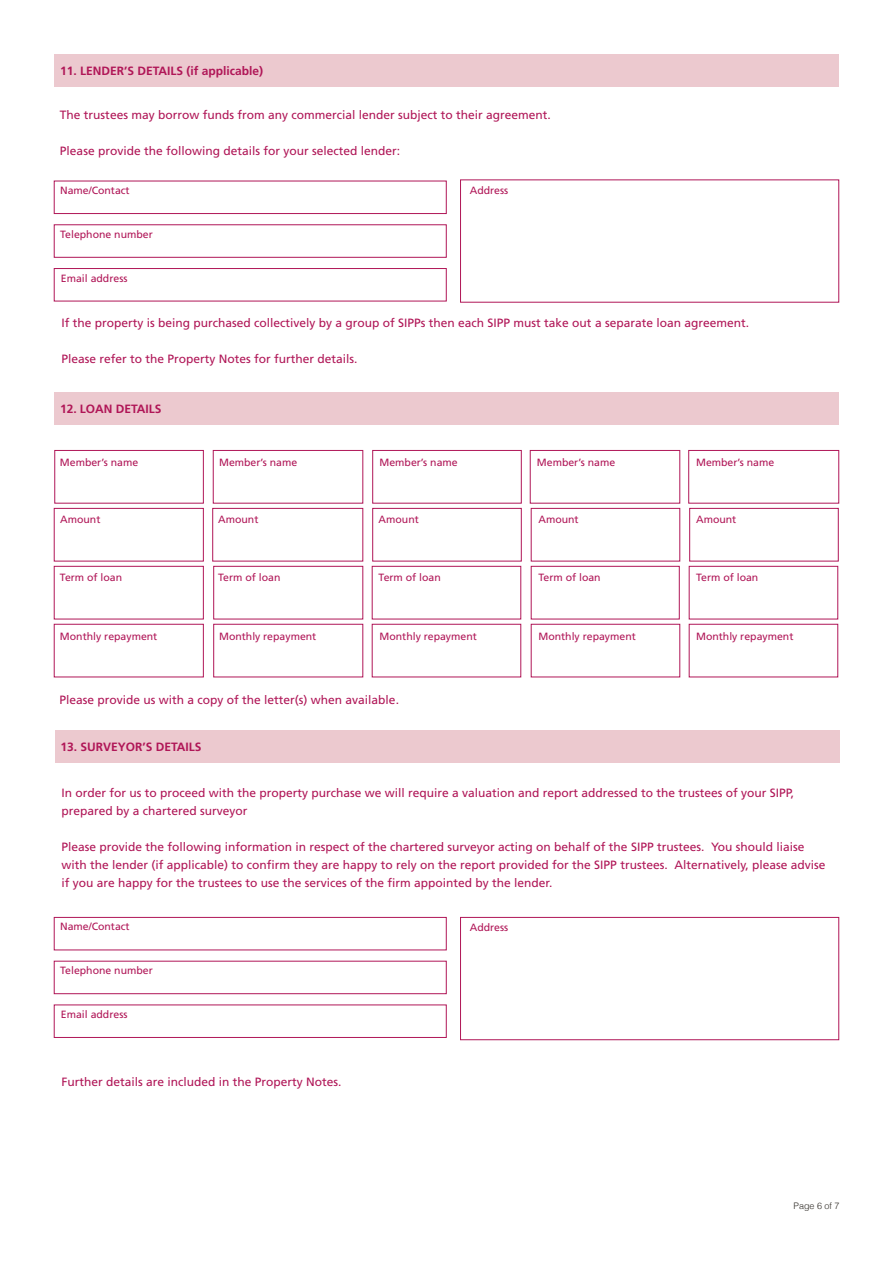
<style>
.page{position:relative;width:893px;height:1263px;background:#fff}
.page>*{position:absolute;margin:0;border:0;box-sizing:border-box;transform-origin:0 0}
.t1{font:12px/18px "Frutiger LT Std";color:#b01657}
.t2{font:700 12px "Frutiger LT Std";color:#b01657}
.t3{font:10.5px "Frutiger LT Std";color:#b01657}
.t4{font:300 9px "Helvetica";color:#2e2a25}
</style>
<div class="page">
<div style="left:54px;top:54px;width:785px;height:33px;background:#ecc9cf"></div>
<div style="left:54px;top:181px;width:392px;height:33px;border:1px solid #b01657"></div>
<div style="left:54px;top:268px;width:392px;height:33px;border:1px solid #b01657"></div>
<div style="left:54px;top:392px;width:785px;height:33px;background:#ecc9cf"></div>
<div style="left:55px;top:450px;width:149px;height:53px;border:1px solid #b01657"></div>
<div style="left:213px;top:450px;width:150px;height:53px;border:1px solid #b01657"></div>
<div style="left:372px;top:450px;width:149px;height:53px;border:1px solid #b01657"></div>
<div style="left:530px;top:450px;width:150px;height:53px;border:1px solid #b01657"></div>
<div style="left:688px;top:450px;width:151px;height:53px;border:1px solid #b01657"></div>
<div style="left:54px;top:508px;width:150px;height:53px;border:1px solid #b01657"></div>
<div style="left:212px;top:508px;width:151px;height:53px;border:1px solid #b01657"></div>
<div style="left:372px;top:508px;width:149px;height:53px;border:1px solid #b01657"></div>
<div style="left:531px;top:508px;width:149px;height:53px;border:1px solid #b01657"></div>
<div style="left:689px;top:508px;width:149px;height:53px;border:1px solid #b01657"></div>
<div style="left:54px;top:566px;width:150px;height:53px;border:1px solid #b01657"></div>
<div style="left:213px;top:566px;width:150px;height:53px;border:1px solid #b01657"></div>
<div style="left:372px;top:566px;width:149px;height:53px;border:1px solid #b01657"></div>
<div style="left:531px;top:566px;width:148px;height:53px;border:1px solid #b01657"></div>
<div style="left:689px;top:566px;width:149px;height:53px;border:1px solid #b01657"></div>
<div style="left:54px;top:624px;width:150px;height:53px;border:1px solid #b01657"></div>
<div style="left:213px;top:624px;width:150px;height:53px;border:1px solid #b01657"></div>
<div style="left:372px;top:624px;width:149px;height:53px;border:1px solid #b01657"></div>
<div style="left:531px;top:624px;width:149px;height:53px;border:1px solid #b01657"></div>
<div style="left:689px;top:624px;width:149px;height:53px;border:1px solid #b01657"></div>
<div style="left:55px;top:730px;width:784px;height:33px;background:#ecc9cf"></div>
<div style="left:54px;top:917px;width:392px;height:33px;border:1px solid #b01657"></div>
<div style="left:54px;top:961px;width:392px;height:33px;border:1px solid #b01657"></div>
<div style="left:54px;top:1005px;width:392px;height:33px;border:1px solid #b01657"></div>
<div style="left:460px;top:917px;width:379px;height:123px;border:1px solid #b01657"></div>
<p class="t2" style="left:60px;top:64px;width:205px">11. LENDER’S DETAILS (if applicable)</p>
<p class="t1" style="left:60px;top:106px;width:492px">The trustees may borrow funds from any commercial lender subject to their agreement.</p>
<p class="t1" style="left:60px;top:142px;width:342px">Please provide the following details for your selected lender:</p>
<p class="t3" style="left:60px;top:184px;width:71px">Name/Contact</p>
<p class="t3" style="left:470px;top:184px;width:40px">Address</p>
<p class="t3" style="left:60px;top:228px;width:94px">Telephone number</p>
<p class="t3" style="left:61px;top:272px;width:68px">Email address</p>
<p class="t1" style="left:61px;top:314px;width:689px">If the property is being purchased collectively by a group of SIPPs then each SIPP must take out a separate loan agreement.</p>
<p class="t1" style="left:61px;top:350px;width:298px">Please refer to the Property Notes for further details.</p>
<p class="t2" style="left:60px;top:402px;width:103px">12. LOAN DETAILS</p>
<p class="t3" style="left:60px;top:456px;width:80px">Member’s name</p>
<p class="t3" style="left:219px;top:456px;width:80px">Member’s name</p>
<p class="t3" style="left:380px;top:456px;width:80px">Member’s name</p>
<p class="t3" style="left:537px;top:456px;width:80px">Member’s name</p>
<p class="t3" style="left:696px;top:456px;width:80px">Member’s name</p>
<p class="t3" style="left:60px;top:513px;width:42px">Amount</p>
<p class="t3" style="left:218px;top:513px;width:42px">Amount</p>
<p class="t3" style="left:379px;top:513px;width:42px">Amount</p>
<p class="t3" style="left:538px;top:513px;width:42px">Amount</p>
<p class="t3" style="left:696px;top:513px;width:42px">Amount</p>
<p class="t3" style="left:60px;top:572px;width:64px">Term of loan</p>
<p class="t3" style="left:218px;top:572px;width:64px">Term of loan</p>
<p class="t3" style="left:379px;top:572px;width:64px">Term of loan</p>
<p class="t3" style="left:538px;top:572px;width:64px">Term of loan</p>
<p class="t3" style="left:696px;top:572px;width:64px">Term of loan</p>
<p class="t3" style="left:60px;top:630px;width:99px">Monthly repayment</p>
<p class="t3" style="left:219px;top:630px;width:99px">Monthly repayment</p>
<p class="t3" style="left:379px;top:630px;width:99px">Monthly repayment</p>
<p class="t3" style="left:538px;top:630px;width:99px">Monthly repayment</p>
<p class="t3" style="left:696px;top:630px;width:99px">Monthly repayment</p>
<p class="t1" style="left:60px;top:691px;width:341px">Please provide us with a copy of the letter(s) when available.</p>
<p class="t2" style="left:61px;top:739px;width:142px">13. SURVEYOR’S DETAILS</p>
<p class="t1" style="left:61px;top:783px;width:734px">In order for us to proceed with the property purchase we will require a valuation and report addressed to the trustees of your SIPP, prepared by a chartered surveyor</p>
<p class="t1" style="left:61px;top:837px;width:765px">Please provide the following information in respect of the chartered surveyor acting on behalf of the SIPP trustees. You should liaise with the lender (if applicable) to confirm they are happy to rely on the report provided for the SIPP trustees. Alternatively, please advise if you are happy for the trustees to use the services of the firm appointed by the lender.</p>
<p class="t3" style="left:60px;top:920px;width:71px">Name/Contact</p>
<p class="t3" style="left:60px;top:964px;width:94px">Telephone number</p>
<p class="t3" style="left:61px;top:1008px;width:68px">Email address</p>
<p class="t1" style="left:61px;top:1073px;width:282px">Further details are included in the Property Notes.</p>
<p class="t3" style="left:470px;top:921px;width:40px">Address</p>
<p class="t4" style="left:793px;top:1198px;width:48px">Page 6 of 7</p>
</div>
